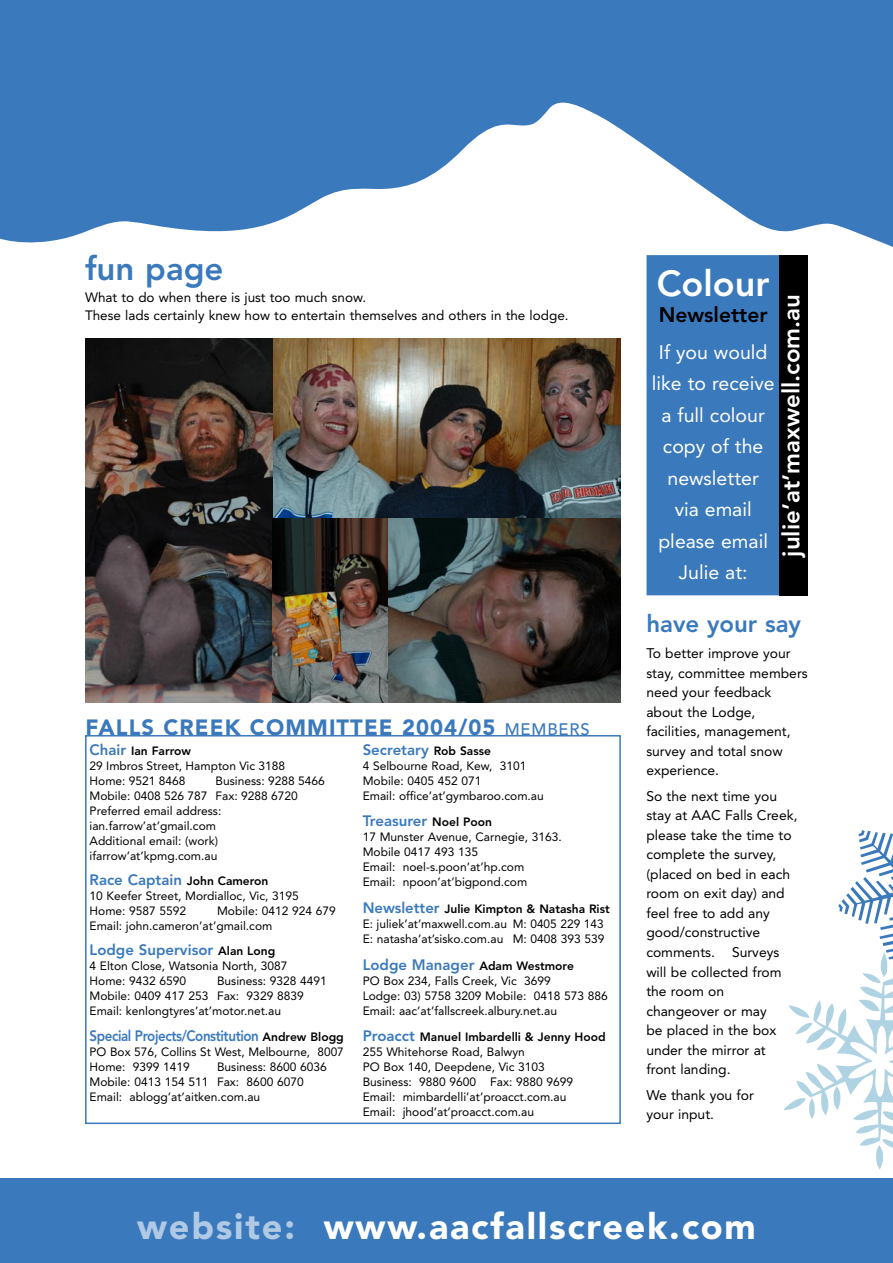
<style>
.page{position:relative;width:893px;height:1263px;background:#fff}
.page>*{position:absolute;margin:0;border:0;box-sizing:border-box;transform-origin:0 0}
.sub_head{font:900 36px "Avenir";letter-spacing:.05em;color:#fff}
.body{font:800 36px "Avenir";color:#fff}
.list{font:800 33px "Avenir";color:#3a79bc}
.body-2{font:800 24px "Avenir";color:#fff}
.body-3{font:800 24px "Avenir";color:#3a79bc}
.sub_head-2{font:900 21.9px "Avenir";letter-spacing:.05em;color:#3a79bc}
.body-4{font:800 21px "Avenir";color:#000}
.body-5{font:19.5px/31.5px "Avenir";color:#fff;text-align:center}
.body-6{font:800 15px "Avenir";color:#3a79bc}
.body-7{font:800 15px "Avenir";letter-spacing:-.03em;color:#3a79bc;scale:.89 1}
.body-8{font:13.8px/19.5px "Avenir";color:#000}
.list-2{font:13.5px "Avenir";color:#000}
.body-9{font:12px/15px "Avenir";color:#000}
.body-10{font:800 12px "Avenir";color:#000}
.s1{font-weight:500;font-size:16.5px}
.s2{font-size:15px;color:#3a79bc}
.s3{font-size:12px;color:#000}
.s4{color:#b0c9e4}
</style>
<div class="page">
<svg style="left:0;top:0;width:892px;height:247px;fill:#3a79bc"></svg>
<svg style="left:892px;top:0;width:1px;height:247px"></svg>
<div style="left:0;top:1178px;width:893px;height:85px;background:#3a79bc"></div>
<svg style="left:783px;top:830px;width:110px;height:340px"></svg>
<img style="left:85px;top:338px;width:188px;height:364px">
<div style="left:85px;top:735px;width:536px;height:389px;border:2px solid #3a79bc"></div>
<div style="left:648px;top:257px;width:130px;height:337px;background:#3a79bc"></div>
<div style="left:646px;top:255px;width:134px;height:340px;border:3px solid #3a79bc"></div>
<div style="left:780px;top:255px;width:28px;height:340px;background:#000"></div>
<img style="left:273px;top:338px;width:348px;height:181px">
<img style="left:272px;top:519px;width:116px;height:183px">
<img style="left:388px;top:519px;width:233px;height:183px">
<p class="list" style="left:85px;top:249px;width:140px">fun page</p>
<p class="list-2" style="left:85px;top:290px;width:283px">What to do when there is just too much snow.</p>
<p class="list-2" style="left:85px;top:308px;width:485px">These lads certainly knew how to entertain themselves and others in the lodge.</p>
<p class="sub_head-2" style="left:86px;top:714px;width:506px">FALLS CREEK COMMITTEE 2004/05 <span class="s1">MEMBERS</span></p>
<p class="body-10" style="left:90px;top:744px;width:103px"><span class="s2">Chair</span> Ian Farrow</p>
<p class="body-9" style="left:90px;top:758px;width:197px">29 Imbros Street, Hampton Vic 3188</p>
<p class="body-9" style="left:90px;top:773px;width:98px">Home: 9521 8468</p>
<p class="body-9" style="left:216px;top:773px;width:111px">Business: 9288 5466</p>
<p class="body-9" style="left:90px;top:788px;width:210px">Mobile: 0408 526 787 Fax: 9288 6720</p>
<p class="body-9" style="left:90px;top:803px;width:133px">Preferred email address: ian.farrow’at’gmail.com</p>
<p class="body-9" style="left:90px;top:833px;width:130px">Additional email: (work) ifarrow’at’kpmg.com.au</p>
<p class="body-6" style="left:90px;top:871px;width:180px">Race Captain <span class="s3">John Cameron</span></p>
<p class="body-9" style="left:90px;top:888px;width:211px">10 Keefer Street, Mordialloc, Vic, 3195</p>
<p class="body-9" style="left:90px;top:903px;width:98px">Home: 9587 5592</p>
<p class="body-9" style="left:217px;top:903px;width:120px">Mobile: 0412 924 679</p>
<p class="body-9" style="left:90px;top:918px;width:184px">Email: john.cameron’at’gmail.com</p>
<p class="body-6" style="left:90px;top:941px;width:187px">Lodge Supervisor <span class="s3">Alan Long</span></p>
<p class="body-9" style="left:90px;top:959px;width:199px">4 Elton Close, Watsonia North, 3087</p>
<p class="body-9" style="left:90px;top:974px;width:98px">Home: 9432 6590</p>
<p class="body-9" style="left:217px;top:974px;width:111px">Business: 9328 4491</p>
<p class="body-9" style="left:90px;top:989px;width:216px">Mobile: 0409 417 253 Fax: 9329 8839</p>
<p class="body-9" style="left:90px;top:1004px;width:193px">Email: kenlongtyres’at’motor.net.au</p>
<p class="body-7" style="left:90px;top:1026px;width:287px">Special Projects/Constitution <span class="s3">Andrew Blogg</span></p>
<p class="body-9" style="left:90px;top:1044px;width:256px">PO Box 576, Collins St West, Melbourne, 8007</p>
<p class="body-9" style="left:90px;top:1059px;width:102px">Home: 9399 1419</p>
<p class="body-9" style="left:217px;top:1059px;width:111px">Business: 8600 6036</p>
<p class="body-9" style="left:90px;top:1074px;width:216px">Mobile: 0413 154 511 Fax: 8600 6070</p>
<p class="body-9" style="left:90px;top:1089px;width:172px">Email: ablogg’at’aitken.com.au</p>
<p class="body-6" style="left:363px;top:741px;width:130px">Secretary <span class="s3">Rob Sasse</span></p>
<p class="body-9" style="left:363px;top:758px;width:165px">4 Selbourne Road, Kew, 3101</p>
<p class="body-9" style="left:363px;top:773px;width:120px">Mobile: 0405 452 071</p>
<p class="body-9" style="left:363px;top:788px;width:183px">Email: office’at’gymbaroo.com.au</p>
<p class="body-6" style="left:363px;top:812px;width:131px">Treasurer <span class="s3">Noel Poon</span></p>
<p class="body-9" style="left:363px;top:829px;width:201px">17 Munster Avenue, Carnegie, 3163.</p>
<p class="body-9" style="left:363px;top:844px;width:117px">Mobile 0417 493 135</p>
<p class="body-9" style="left:363px;top:859px;width:163px">Email: noel-s.poon’at’hp.com</p>
<p class="body-9" style="left:363px;top:874px;width:166px">Email: npoon’at’bigpond.com</p>
<p class="body-10" style="left:363px;top:902px;width:249px"><span class="s2">Newsletter</span> Julie Kimpton &amp; Natasha Rist</p>
<p class="body-9" style="left:363px;top:917px;width:243px">E: juliek’at’maxwell.com.au M: 0405 229 143</p>
<p class="body-9" style="left:363px;top:932px;width:243px">E: natasha’at’sisko.com.au M: 0408 393 539</p>
<p class="body-6" style="left:363px;top:955px;width:213px">Lodge Manager <span class="s3">Adam Westmore</span></p>
<p class="body-9" style="left:363px;top:973px;width:190px">PO Box 234, Falls Creek, Vic 3699</p>
<p class="body-9" style="left:363px;top:988px;width:247px">Lodge: 03) 5758 3209 Mobile: 0418 573 886</p>
<p class="body-9" style="left:363px;top:1003px;width:196px">Email: aac’at’fallscreek.albury.net.au</p>
<p class="body-10" style="left:363px;top:1030px;width:244px"><span class="s2">Proacct</span> Manuel Imbardelli &amp; Jenny Hood</p>
<p class="body-9" style="left:363px;top:1044px;width:164px">255 Whitehorse Road, Balwyn</p>
<p class="body-9" style="left:363px;top:1059px;width:184px">PO Box 140, Deepdene, Vic 3103</p>
<p class="body-9" style="left:363px;top:1074px;width:212px">Business: 9880 9600 Fax: 9880 9699</p>
<p class="body-9" style="left:363px;top:1089px;width:205px">Email: mimbardelli’at’proacct.com.au</p>
<p class="body-9" style="left:363px;top:1104px;width:173px">Email: jhood’at’proacct.com.au</p>
<p class="body" style="left:657px;top:262px;width:114px">Colour</p>
<p class="body-4" style="left:659px;top:302px;width:110px">Newsletter</p>
<p class="body-5" style="left:652px;top:336px;width:124px">If you would like to receive a full colour copy of the newsletter<br>via email please email<br>Julie at:</p>
<p class="body-2" style="left:777px;top:557px;width:264px;rotate:-90deg">julie’at’maxwell.com.au</p>
<p class="body-3" style="left:646px;top:610px;width:156px">have your say</p>
<p class="body-8" style="left:646px;top:643px;width:163px">To better improve your stay, committee members need your feedback about the Lodge, facilities, management, survey and total snow experience.</p>
<p class="body-8" style="left:646px;top:786px;width:153px">So the next time you stay at AAC Falls Creek, please take the time to complete the survey, (placed on bed in each room on exit day) and feel free to add any good/constructive comments. Surveys will be collected from the room on changeover or may<br>be placed in the box under the mirror at front landing.</p>
<p class="body-8" style="left:646px;top:1085px;width:109px">We thank you for your input.</p>
<p class="sub_head" style="left:137px;top:1205px;width:620px"><span class="s4">website:</span> www.aacfallscreek.com</p>
</div>
